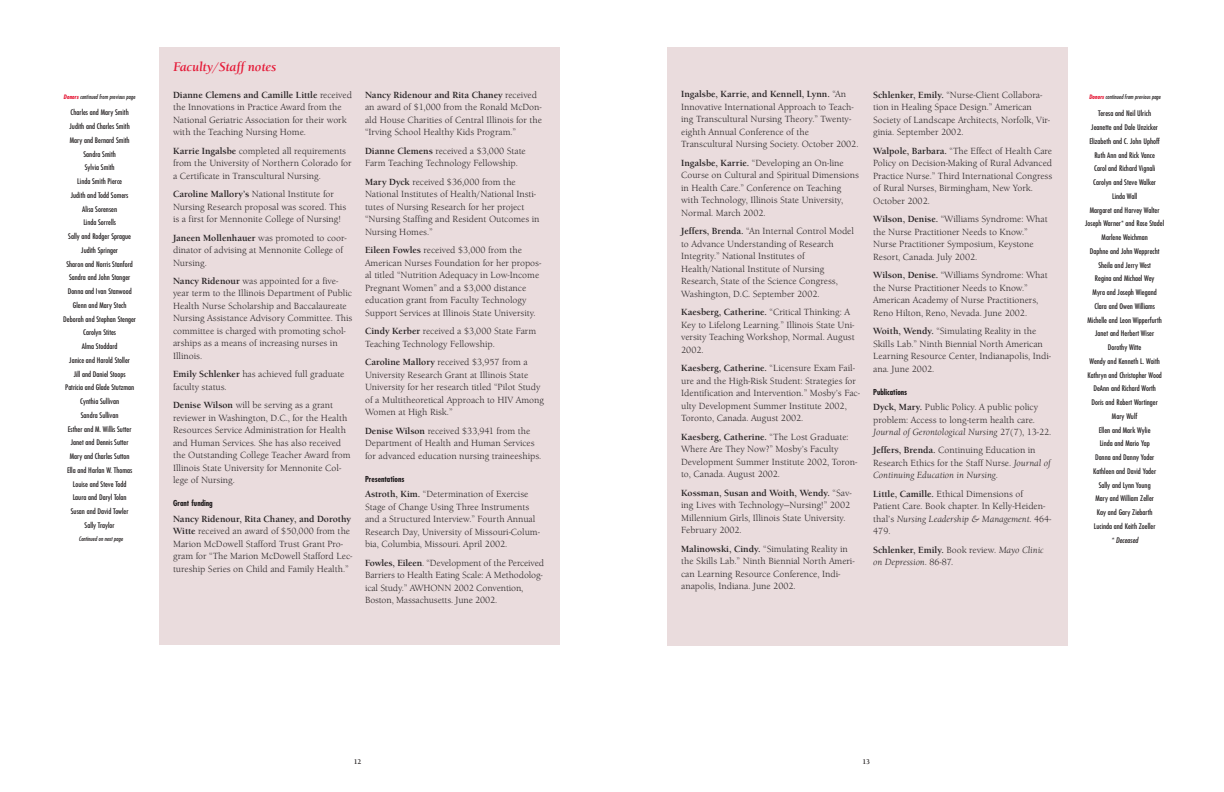
<style>
.page{position:relative;width:1224px;height:792px;background:#fff}
.page>*{position:absolute;margin:0;border:0;box-sizing:border-box;transform-origin:0 0}
.t1{font:italic 700 13px "Berkeley Old ITC";color:#e51836}
.t2{font:9.2px/12.5px "Berkeley Old ITC";color:#231f20}
.t3{font:italic 9.2px/12.5px "Berkeley Old ITC";color:#231f20}
.t4{font:700 condensed 8px "Futura";color:#231f20}
.t5{font:condensed 7.5px/13.8px "Futura";color:#231f20;text-align:center;scale:1.05 1}
.t6{font:italic condensed 7.5px "Futura";color:#231f20;scale:1.05 1}
.t7{font:700 7px "Berkeley Old ITC";color:#231f20}
.t8{font:italic condensed 6px "Futura";color:#231f20}
.s1{font-weight:700}
.s2{font-style:italic}
.s3{font-weight:700;font-style:normal}
.s4{font-style:normal}
.s5{font-weight:700;color:#e51836}
</style>
<div class="page">
<div style="left:159px;top:48px;width:401px;height:597px;background:#eadcdd"></div>
<div style="left:668px;top:48px;width:400px;height:598px;background:#eadcdd"></div>
<h1 class="t1" style="left:173px;top:61px;width:105px">Faculty/Staff notes</h1>
<p class="t2" style="left:681px;top:89px;width:179px"><span class="s1">Ingalsbe, Karrie, and Kennell, Lynn.</span> “An Innovative International Approach to Teach&shy;ing Transcultural Nursing Theory.” Twenty&shy;eighth Annual Conference of the Transcultural Nursing Society. October 2002.</p>
<p class="t2" style="left:681px;top:158px;width:179px"><span class="s1">Ingalsbe, Karrie.</span> “Developing an On-line Course on Cultural and Spiritual Dimensions in Health Care.” Conference on Teaching with Technology, Illinois State University, Normal. March 2002.</p>
<p class="t2" style="left:681px;top:226px;width:174px"><span class="s1">Jeffers, Brenda.</span> “An Internal Control Model to Advance Understanding of Research Integrity.” National Institutes of Health/National Institute of Nursing Research, State of the Science Congress, Washington, D.C. September 2002.</p>
<p class="t2" style="left:681px;top:307px;width:175px"><span class="s1">Kaesberg, Catherine.</span> “Critical Thinking: A Key to Lifelong Learning.” Illinois State Uni&shy;versity Teaching Workshop, Normal. August 2002.</p>
<p class="t2" style="left:681px;top:363px;width:180px"><span class="s1">Kaesberg, Catherine.</span> “Licensure Exam Fail&shy;ure and the High-Risk Student: Strategies for Identification and Intervention.” Mosby’s Fac&shy;ulty Development Summer Institute 2002, Toronto, Canada. August 2002.</p>
<p class="t2" style="left:681px;top:432px;width:178px"><span class="s1">Kaesberg, Catherine.</span> “The Lost Graduate:<br>Where Are They Now?” Mosby’s Faculty Development Summer Institute 2002, Toron&shy;to, Canada. August 2002.</p>
<p class="t2" style="left:681px;top:488px;width:172px"><span class="s1">Kossman, Susan and Woith, Wendy.</span> “Sav&shy;ing Lives with Technology—Nursing!” 2002<br>Millennium Girls, Illinois State University.<br>February 2002.</p>
<p class="t2" style="left:681px;top:544px;width:175px"><span class="s1">Malinowski, Cindy.</span> “Simulating Reality in the Skills Lab.” Ninth Biennial North Ameri&shy;can Learning Resource Conference, Indi&shy;anapolis, Indiana. June 2002.</p>
<p class="t2" style="left:173px;top:89px;width:180px"><span class="s1">Dianne Clemens and Camille Little</span> received the Innovations in Practice Award from the National Geriatric Association for their work with the Teaching Nursing Home.</p>
<p class="t2" style="left:173px;top:145px;width:180px"><span class="s1">Karrie Ingalsbe</span> completed all requirements from the University of Northern Colorado for a Certificate in Transcultural Nursing.</p>
<p class="t2" style="left:173px;top:189px;width:175px"><span class="s1">Caroline Mallory’s</span> National Institute for<br>Nursing Research proposal was scored. This is a first for Mennonite College of Nursing!</p>
<p class="t2" style="left:173px;top:232px;width:175px"><span class="s1">Janeen Mollenhauer</span> was promoted to coor&shy;dinator of advising at Mennonite College of<br>Nursing.</p>
<p class="t2" style="left:173px;top:276px;width:181px"><span class="s1">Nancy Ridenour</span> was appointed for a five&shy;year term to the Illinois Department of Public Health Nurse Scholarship and Baccalaureate Nursing Assistance Advisory Committee. This committee is charged with promoting schol&shy;arships as a means of increasing nurses in Illinois.</p>
<p class="t2" style="left:173px;top:369px;width:173px"><span class="s1">Emily Schlenker</span> has achieved full graduate faculty status.</p>
<p class="t2" style="left:173px;top:400px;width:179px"><span class="s1">Denise Wilson</span> will be serving as a grant reviewer in Washington, D.C., for the Health Resources Service Administration for Health and Human Services. She has also received the Outstanding College Teacher Award from Illinois State University for Mennonite Col&shy;lege of Nursing.</p>
<p class="t4" style="left:173px;top:500px;width:41px">Grant funding</p>
<p class="t2" style="left:173px;top:514px;width:181px"><span class="s1">Nancy Ridenour, Rita Chaney, and Dorothy Witte</span> received an award of $50,000 from the Marion McDowell Stafford Trust Grant Pro&shy;gram for “The Marion McDowell Stafford Lec&shy;tureship Series on Child and Family Health.”</p>
<p class="t2" style="left:873px;top:90px;width:178px"><span class="s1">Schlenker, Emily.</span> “Nurse-Client Collabora&shy;tion in Healing Space Design.” American Society of Landscape Architects, Norfolk, Vir&shy;ginia. September 2002.</p>
<p class="t2" style="left:873px;top:145px;width:181px"><span class="s1">Walpole, Barbara.</span> “The Effect of Health Care Policy on Decision-Making of Rural Advanced Practice Nurse.” Third International Congress of Rural Nurses, Birmingham, New York.<br>October 2002.</p>
<p class="t2" style="left:873px;top:214px;width:176px"><span class="s1">Wilson, Denise.</span> “Williams Syndrome: What the Nurse Practitioner Needs to Know.” Nurse Practitioner Symposium, Keystone Resort, Canada. July 2002.</p>
<p class="t2" style="left:873px;top:270px;width:176px"><span class="s1">Wilson, Denise.</span> “Williams Syndrome: What the Nurse Practitioner Needs to Know.” American Academy of Nurse Practitioners, Reno Hilton, Reno, Nevada. June 2002.</p>
<p class="t2" style="left:873px;top:326px;width:179px"><span class="s1">Woith, Wendy.</span> “Simulating Reality in the Skills Lab.” Ninth Biennial North American Learning Resource Center, Indianapolis, Indi&shy;ana. June 2002.</p>
<p class="t4" style="left:873px;top:388px;width:36px">Publications</p>
<p class="t2" style="left:873px;top:402px;width:180px"><span class="s1">Dyck, Mary.</span> Public Policy. A public policy problem: Access to long-term health care.<br><span class="s2">Journal of Gerontological Nursing</span> 27(7), 13-22.</p>
<p class="t2" style="left:873px;top:445px;width:179px"><span class="s1">Jeffers, Brenda.</span> Continuing Education in<br>Research Ethics for the Staff Nurse. <span class="s2">Journal of<br>Continuing Education in Nursing</span>.</p>
<p class="t2" style="left:873px;top:489px;width:180px"><span class="s1">Little, Camille.</span> Ethical Dimensions of Patient Care. Book chapter. In Kelly-Heiden&shy;thal’s <span class="s2">Nursing Leadership &amp; Management</span>. 464- 479.</p>
<p class="t3" style="left:873px;top:544px;width:172px"><span class="s3">Schlenker, Emily.</span> <span class="s4">Book review.</span> Mayo Clinic on Depression<span class="s4">. 86-87.</span></p>
<p class="t2" style="left:365px;top:90px;width:178px"><span class="s1">Nancy Ridenour and Rita Chaney</span> received an award of $1,000 from the Ronald McDon&shy;ald House Charities of Central Illinois for the “Irving School Healthy Kids Program.”</p>
<p class="t2" style="left:365px;top:146px;width:162px"><span class="s1">Dianne Clemens</span> received a $3,000 State<br>Farm Teaching Technology Fellowship.</p>
<p class="t2" style="left:365px;top:177px;width:176px"><span class="s1">Mary Dyck</span> received $36,000 from the National Institutes of Health/National Insti&shy;tutes of Nursing Research for her project “Nursing Staffing and Resident Outcomes in Nursing Homes.”</p>
<p class="t2" style="left:365px;top:245px;width:178px"><span class="s1">Eileen Fowles</span> received $3,000 from the American Nurses Foundation for her propos&shy;al titled “Nutrition Adequacy in Low-Income Pregnant Women” and a $3,000 distance education grant from Faculty Technology Support Services at Illinois State University.</p>
<p class="t2" style="left:365px;top:326px;width:173px"><span class="s1">Cindy Kerber</span> received a $3,000 State Farm<br>Teaching Technology Fellowship.</p>
<p class="t2" style="left:365px;top:357px;width:181px"><span class="s1">Caroline Mallory</span> received $3,957 from a University Research Grant at Illinois State University for her research titled “Pilot Study of a Multitheoretical Approach to HIV Among Women at High Risk.”</p>
<p class="t2" style="left:365px;top:426px;width:178px"><span class="s1">Denise Wilson</span> received $33,941 from the<br>Department of Health and Human Services for advanced education nursing traineeships.</p>
<p class="t4" style="left:365px;top:475px;width:41px">Presentations</p>
<p class="t2" style="left:365px;top:489px;width:176px"><span class="s1">Astroth, Kim.</span> “Determination of Exercise Stage of Change Using Three Instruments and a Structured Interview.” Fourth Annual Research Day, University of Missouri-Colum&shy;bia, Columbia, Missouri. April 2002.</p>
<p class="t2" style="left:365px;top:558px;width:181px"><span class="s1">Fowles, Eileen</span>. “Development of the Perceived Barriers to Health Eating Scale: A Methodolog&shy;ical Study.” AWHONN 2002 Convention, Boston, Massachusetts. June 2002.</p>
<p class="t8" style="left:64px;top:94px;width:73px"><span class="s5">Donors</span> continued from previous page</p>
<p class="t8" style="left:1089px;top:94px;width:73px"><span class="s5">Donors</span> continued from previous page</p>
<p class="t5" style="left:63px;top:106px;width:71px">Charles and Mary Smith<br>Judith and Charles Smith<br>Mary and Bernard Smith<br>Sandra Smith<br>Sylvia Smith<br>Linda Smith Pierce<br>Judith and Todd Somers<br>Alisa Sorensen<br>Linda Sorrells<br>Sally and Rodger Sprague<br>Judith Springer<br>Sharon and Norris Stanford<br>Sandra and John Stanger<br>Donna and Ivan Stanwood<br>Glenn and Mary Stech<br>Deborah and Stephan Stenger<br>Carolyn Stites<br>Alma Stoddard<br>Janice and Harold Stoller<br>Jill and Daniel Stoops<br>Patricia and Glade Stutzman<br>Cynthia Sullivan<br>Sandra Sullivan<br>Esther and M. Willis Sutter<br>Janet and Dennis Sutter<br>Mary and Charles Sutton<br>Ella and Harlan W. Thomas<br>Louise and Steve Todd<br>Laura and Daryl Tolan<br>Susan and David Towler<br>Sally Traylor</p>
<p class="t5" style="left:1085px;top:107px;width:77px">Teresa and Neil Ulrich<br>Jeanette and Dale Unzicker<br>Elizabeth and C. John Uphoff<br>Ruth Ann and Rick Vance<br>Carol and Richard Vignali<br>Carolyn and Steve Walker<br>Linda Wall<br>Margaret and Harvey Walter<br>Joseph Warner* and Rose Stadel<br>Marlene Weichman<br>Daphne and John Wepprecht<br>Sheila and Jerry West<br>Regina and Michael Wey<br>Myra and Joseph Wiegand<br>Clara and Owen Williams<br>Michelle and Leon Wipperfurth<br>Janet and Herbert Wiser<br>Dorothy Witte<br>Wendy and Kenneth L. Woith<br>Kathryn and Christopher Wood<br>DeAnn and Richard Worth<br>Doris and Robert Wortinger<br>Mary Wulf<br>Ellen and Mark Wylie<br>Linda and Mario Yap<br>Donna and Danny Yoder<br>Kathleen and David Yoder<br>Sally and Lynn Young<br>Mary and William Zeller<br>Kay and Gary Ziebarth<br>Lucinda and Keith Zoeller</p>
<p class="t6" style="left:1111px;top:536px;width:27px">* Deceased</p>
<p class="t8" style="left:79px;top:536px;width:46px">Continued on next page</p>
<p class="t7" style="left:354px;top:759px;width:9px">12</p>
<p class="t7" style="left:862px;top:759px;width:9px">13</p>
</div>
